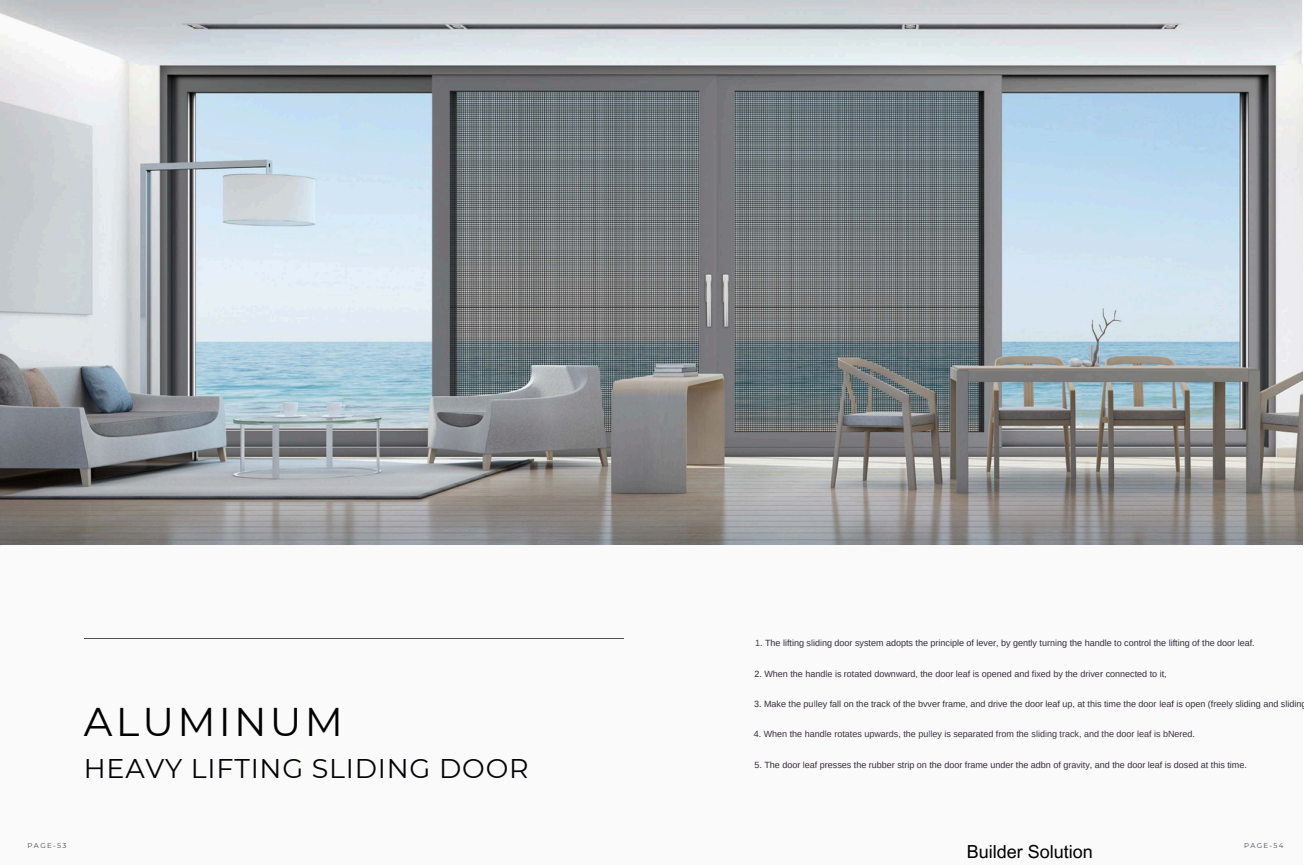
<style>
.page{position:relative;width:1304px;height:865px;background:#fff}
.page>*{position:absolute;margin:0;border:0;box-sizing:border-box;transform-origin:0 0}
.t1{font:40px "Montserrat";letter-spacing:.08em;color:#000}
.t2{font:27px "Montserrat";letter-spacing:.03em;color:#020104}
.t3{font:18px "Arial MT Pro";color:#000}
.t4{font:9px "Arimo";color:#362e3c}
.t5{font:9px "Arimo";color:#312c3b}
.t6{font:9px "Arimo";color:#342c38}
.t7{font:9px "Arimo";color:#3c313b}
.t8{font:9px "Arimo";color:#372f3b}
.t9{font:7px "Montserrat";letter-spacing:.19em;color:#48444f}
.t10{font:7px "Montserrat";letter-spacing:.19em;color:#484753}
.s1{color:#543642}
.s2{color:#4e4a64}
.s3{color:#20346c}
.s4{color:#1e2031}
.s5{color:#6c3850}
.s6{color:#705850}
.s7{color:#541c3c}
.s8{color:#281c30}
.s9{color:#343d64}
.s10{color:#6c344c}
.s11{color:#5b5f70}
.s12{color:#43456b}
.s13{color:#58545c}
.s14{color:#643844}
</style>
<div class="page">
<img style="left:0;top:0;width:1303px;height:647px">
<img style="left:0;top:64px;width:1302px;height:481px">
<hr style="left:84px;top:638px;width:539px;height:1px;background:#505050">
<h1 class="t5" style="left:755px;top:638px;width:501px"><span class="s1">1</span>. The lifting s<span class="s2">l</span>id<span class="s2">i</span>ng door system adopts the principle of lever, by gently turn<span class="s1">i</span>ng the handle to control the <span class="s3">l</span>ifting of the door leaf.</h1>
<h3 class="t1" style="left:84px;top:697px;width:261px">ALUMINUM</h3>
<h3 class="t2" style="left:84px;top:752px;width:446px">HEAVY LIFTING SLIDING DOOR</h3>
<p class="t8" style="left:754px;top:669px;width:414px"><span class="s4">2.</span> When the hand<span class="s5">l</span>e is rotated downward, the door leaf is opened and fixed by the drive<span class="s4">r</span> connected to it,</p>
<p class="t4" style="left:754px;top:699px;width:554px">3. Make the pu<span class="s6">l</span>ley fall on the track of the bvver frame, and drive the door leaf up, at this time the door <span class="s7">l</span>ea<span class="s8">f</span> is open (free<span class="s9">l</span>y slid<span class="s9">i</span>ng and s<span class="s9">l</span>iding</p>
<p class="t7" style="left:754px;top:729px;width:443px">4. When the hand<span class="s10">l</span>e rotates upwards, the pu<span class="s11">l</span><span class="s12">l</span>ey is separated from the s<span class="s12">l</span>id<span class="s13">i</span>ng track, and the door leaf is bNered.</p>
<h3 class="t6" style="left:754px;top:759px;width:494px">5. The door <span class="s14">l</span>eaf presses the rubber strip on the door frame under the adbn of gravity, and the door leaf is dosed at this time.</h3>
<h3 class="t9" style="left:28px;top:841px;width:40px">PAGE-53</h3>
<h3 class="t10" style="left:1244px;top:841px;width:41px">PAGE-54</h3>
<p class="t3" style="left:967px;top:845px;width:128px">Builder Solution</p>
</div>
